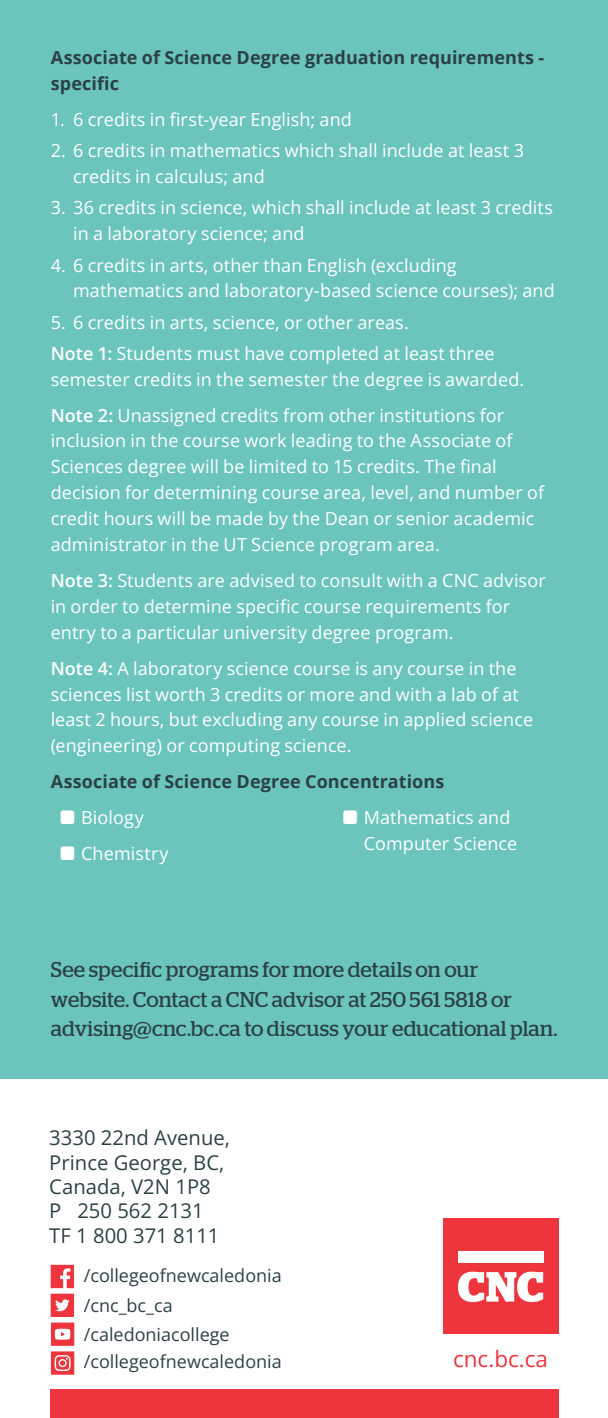
<style>
.page{position:relative;width:608px;height:1418px;background:#fff}
.page>*{position:absolute;margin:0;border:0;box-sizing:border-box;transform-origin:0 0}
.t1{font:22.5px "Open Sans";color:#ee343d}
.t2{font:21.38px/29.2px "Stag";letter-spacing:.005em;color:#2b4144}
.t3{font:20.25px/24.3px "Open Sans";color:#2b4144}
.t4{font:18px/25.9px "Open Sans";letter-spacing:.005em;color:#fff}
.t5{font:700 18px/36px "Open Sans";letter-spacing:.005em;color:#2b4144}
.t6{font:18px/28.6px "Open Sans";color:#2b4144}
.s1{font-weight:600}
.s2{color:#fff}
.s3{font-weight:400;color:#fff}
</style>
<div class="page">
<div style="left:50px;top:1389px;width:508px;height:29px;background:#ee343d"></div>
<svg style="left:51px;top:1351px;width:23px;height:23px"></svg>
<svg style="left:51px;top:1264px;width:23px;height:81px"></svg>
<div style="left:442px;top:1218px;width:116px;height:116px;background:#ee343d"></div>
<svg style="left:458px;top:1271px;width:85px;height:31px"></svg>
<div style="left:458px;top:1250px;width:85px;height:12px;background:#fff"></div>
<div style="left:0;top:0;width:608px;height:1078px;background:#6bc5bd"></div>
<p class="t5" style="left:51px;top:44px;width:495px;line-height:25.9px">Associate of Science Degree graduation requirements - specific</p>
<p class="t4" style="left:51px;top:106px;width:303px">1. 6 credits in first-year English; and</p>
<p class="t4" style="left:73px;top:137px;width:452px;text-indent:-22px">2. 6 credits in mathematics which shall include at least 3 credits in calculus; and</p>
<p class="t4" style="left:73px;top:194px;width:481px;text-indent:-22px">3. 36 credits in science, which shall include at least 3 credits in a laboratory science; and</p>
<p class="t4" style="left:73px;top:251px;width:483px;text-indent:-22px">4. 6 credits in arts, other than English (excluding mathematics and laboratory-based science courses); and</p>
<p class="t4" style="left:51px;top:306px;width:445px;line-height:31.1px">5. 6 credits in arts, science, or other areas.<br><span class="s1">Note 1:</span> Students must have completed at least three</p>
<p class="t4" style="left:51px;top:360px;width:475px;line-height:36px">semester credits in the semester the degree is awarded.<br><span class="s1">Note 2:</span> Unassigned credits from other institutions for</p>
<p class="t4" style="left:51px;top:427px;width:495px">inclusion in the course work leading to the Associate of Sciences degree will be limited to 15 credits. The final decision for determining course area, level, and number of credit hours will be made by the Dean or senior academic administrator in the UT Science program area.</p>
<p class="t4" style="left:51px;top:567px;width:496px"><span class="s1">Note 3:</span> Students are advised to consult with a CNC advisor in order to determine specific course requirements for entry to a particular university degree program.</p>
<p class="t4" style="left:51px;top:655px;width:484px"><span class="s1">Note 4:</span> A laboratory science course is any course in the sciences list worth 3 credits or more and with a lab of at least 2 hours, but excluding any course in applied science (engineering) or computing science.</p>
<p class="t5" style="left:61px;top:763px;width:385px;text-indent:-10px">Associate of Science Degree Concentrations <span class="s2">⏹</span> <span class="s3">Biology<br></span><span class="s2">⏹</span> <span class="s3">Chemistry</span></p>
<p class="t4" style="left:364px;top:804px;width:155px;text-indent:-20px">⏹ Mathematics and<br>Computer Science</p>
<p class="t2" style="left:51px;top:955px;width:508px">See specific programs for more details on our website. Contact a CNC advisor at 250 561 5818 or advising@cnc.bc.ca to discuss your educational plan.</p>
<p class="t3" style="left:49px;top:1125px;width:182px">3330 22nd Avenue,<br>Prince George, BC,<br>Canada, V2N 1P8<br>P 250 562 2131<br>TF 1 800 371 8111</p>
<p class="t6" style="left:84px;top:1261px;width:199px">/collegeofnewcaledonia /cnc_bc_ca /caledoniacollege /collegeofnewcaledonia</p>
<p class="t1" style="left:453px;top:1343px;width:96px">cnc.bc.ca</p>
</div>
